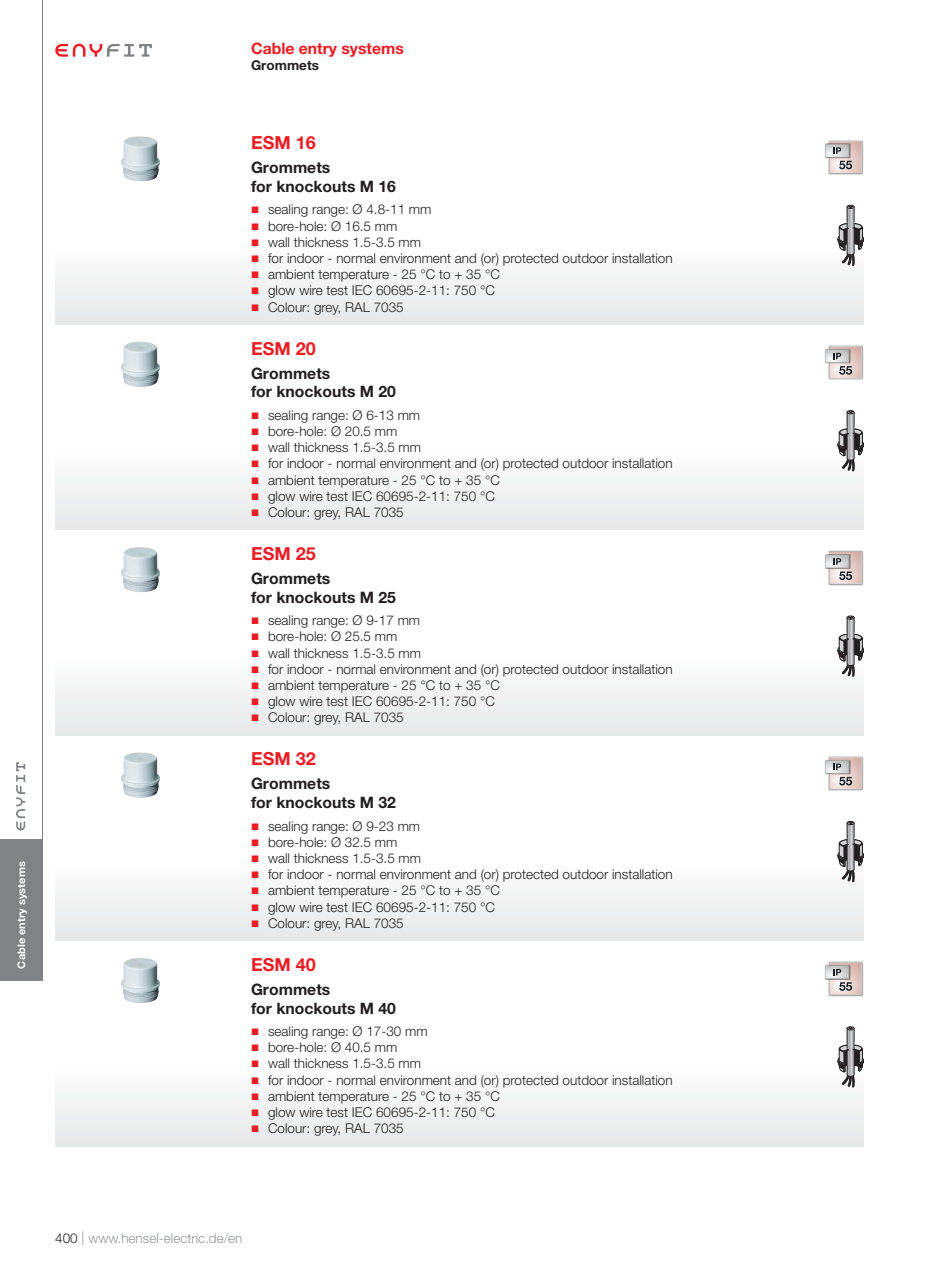
<style>
.page{position:relative;width:936px;height:1263px;background:#fff}
.page>*{position:absolute;margin:0;border:0;box-sizing:border-box;transform-origin:0 0}
.t1{font:700 18px "Helvetica Neue LT Pro";color:#ed1c24}
.t2{font:700 15.75px/18.9px "Helvetica Neue LT Pro";color:#231f20}
.t3{font:700 15.75px "Helvetica Neue LT Pro";color:#ed1c24}
.t4{font:300 13.5px/16.2px "Helvetica Neue LT Pro";color:#231f20}
.t5{font:300 13.5px "Helvetica Neue LT Pro";color:#939598}
.t6{font:700 13.5px "Helvetica Neue LT Pro";color:#231f20}
.t7{font:700 10.5px "Helvetica Neue LT Pro";color:#fff;scale:1.05 1}
.s1{color:#231f20}
</style>
<div class="page">
<div style="left:55px;top:248px;width:808px;height:76px;background:#f1f1f2"></div>
<div style="left:55px;top:453px;width:808px;height:77px;background:#f1f1f2"></div>
<div style="left:55px;top:659px;width:808px;height:76px;background:#f1f1f2"></div>
<div style="left:55px;top:864px;width:808px;height:76px;background:#f1f1f2"></div>
<svg style="left:55px;top:44px;width:97px;height:13px"></svg>
<img style="left:121px;top:136px;width:39px;height:46px">
<img style="left:828px;top:140px;width:35px;height:35px">
<img style="left:824px;top:144px;width:1px;height:13px">
<svg style="left:825px;top:141px;width:36px;height:32px"></svg>
<svg style="left:837px;top:205px;width:26px;height:61px"></svg>
<img style="left:121px;top:342px;width:39px;height:45px">
<img style="left:828px;top:345px;width:35px;height:35px">
<img style="left:824px;top:350px;width:1px;height:12px">
<svg style="left:825px;top:346px;width:36px;height:32px"></svg>
<svg style="left:837px;top:410px;width:26px;height:61px"></svg>
<img style="left:121px;top:547px;width:39px;height:45px">
<img style="left:828px;top:550px;width:35px;height:36px">
<img style="left:824px;top:555px;width:1px;height:13px">
<svg style="left:825px;top:552px;width:36px;height:32px"></svg>
<svg style="left:837px;top:616px;width:26px;height:61px"></svg>
<img style="left:121px;top:752px;width:39px;height:46px">
<img style="left:828px;top:756px;width:35px;height:35px">
<img style="left:824px;top:761px;width:1px;height:12px">
<svg style="left:825px;top:757px;width:36px;height:32px"></svg>
<svg style="left:837px;top:821px;width:26px;height:61px"></svg>
<div style="left:55px;top:1069px;width:808px;height:77px;background:#f1f1f2"></div>
<img style="left:121px;top:958px;width:39px;height:45px">
<img style="left:828px;top:961px;width:35px;height:35px">
<img style="left:824px;top:966px;width:1px;height:13px">
<svg style="left:825px;top:962px;width:36px;height:33px"></svg>
<svg style="left:837px;top:1027px;width:26px;height:60px"></svg>
<div style="left:0;top:839px;width:43px;height:141px;background:#808285"></div>
<hr style="left:42px;top:0;width:1px;height:942px;background:#808285">
<svg style="left:16px;top:762px;width:9px;height:68px"></svg>
<p class="t7" style="left:18px;top:968px;width:103px;rotate:-90deg">Cable entry systems</p>
<p class="t3" style="left:251px;top:43px;width:154px">Cable entry systems</p>
<p class="t6" style="left:251px;top:60px;width:69px">Grommets</p>
<h1 class="t1" style="left:251px;top:136px;width:66px">ESM 16</h1>
<p class="t2" style="left:251px;top:160px;width:146px">Grommets<br>for knockouts M 16</p>
<p class="t4" style="left:268px;top:203px;width:406px">sealing range: Ø 4.8-11 mm<br>bore-hole: Ø 16.5 mm<br>wall thickness 1.5-3.5 mm<br>for indoor - normal environment and (or) protected outdoor installation ambient temperature - 25 °C to + 35 °C<br>glow wire test IEC 60695-2-11: 750 °C<br>Colour: grey, RAL 7035</p>
<h1 class="t1" style="left:251px;top:342px;width:66px">ESM 20</h1>
<p class="t2" style="left:251px;top:365px;width:146px">Grommets<br>for knockouts M 20</p>
<p class="t4" style="left:268px;top:409px;width:406px">sealing range: Ø 6-13 mm<br>bore-hole: Ø 20.5 mm<br>wall thickness 1.5-3.5 mm<br>for indoor - normal environment and (or) protected outdoor installation ambient temperature - 25 °C to + 35 °C<br>glow wire test IEC 60695-2-11: 750 °C<br>Colour: grey, RAL 7035</p>
<h1 class="t1" style="left:251px;top:547px;width:66px">ESM 25</h1>
<p class="t2" style="left:251px;top:571px;width:146px">Grommets<br>for knockouts M 25</p>
<p class="t4" style="left:268px;top:614px;width:406px">sealing range: Ø 9-17 mm<br>bore-hole: Ø 25.5 mm<br>wall thickness 1.5-3.5 mm<br>for indoor - normal environment and (or) protected outdoor installation ambient temperature - 25 °C to + 35 °C<br>glow wire test IEC 60695-2-11: 750 °C<br>Colour: grey, RAL 7035</p>
<h1 class="t1" style="left:251px;top:752px;width:66px">ESM 32</h1>
<p class="t2" style="left:251px;top:776px;width:146px">Grommets<br>for knockouts M 32</p>
<p class="t4" style="left:268px;top:819px;width:406px">sealing range: Ø 9-23 mm<br>bore-hole: Ø 32.5 mm<br>wall thickness 1.5-3.5 mm<br>for indoor - normal environment and (or) protected outdoor installation ambient temperature - 25 °C to + 35 °C<br>glow wire test IEC 60695-2-11: 750 °C<br>Colour: grey, RAL 7035</p>
<h1 class="t1" style="left:251px;top:958px;width:66px">ESM 40</h1>
<p class="t2" style="left:251px;top:981px;width:146px">Grommets<br>for knockouts M 40</p>
<p class="t4" style="left:268px;top:1025px;width:406px">sealing range: Ø 17-30 mm<br>bore-hole: Ø 40.5 mm<br>wall thickness 1.5-3.5 mm<br>for indoor - normal environment and (or) protected outdoor installation ambient temperature - 25 °C to + 35 °C<br>glow wire test IEC 60695-2-11: 750 °C<br>Colour: grey, RAL 7035</p>
<p class="t5" style="left:55px;top:1233px;width:189px"><span class="s1">400</span> | www.hensel-electric.de/en</p>
</div>
